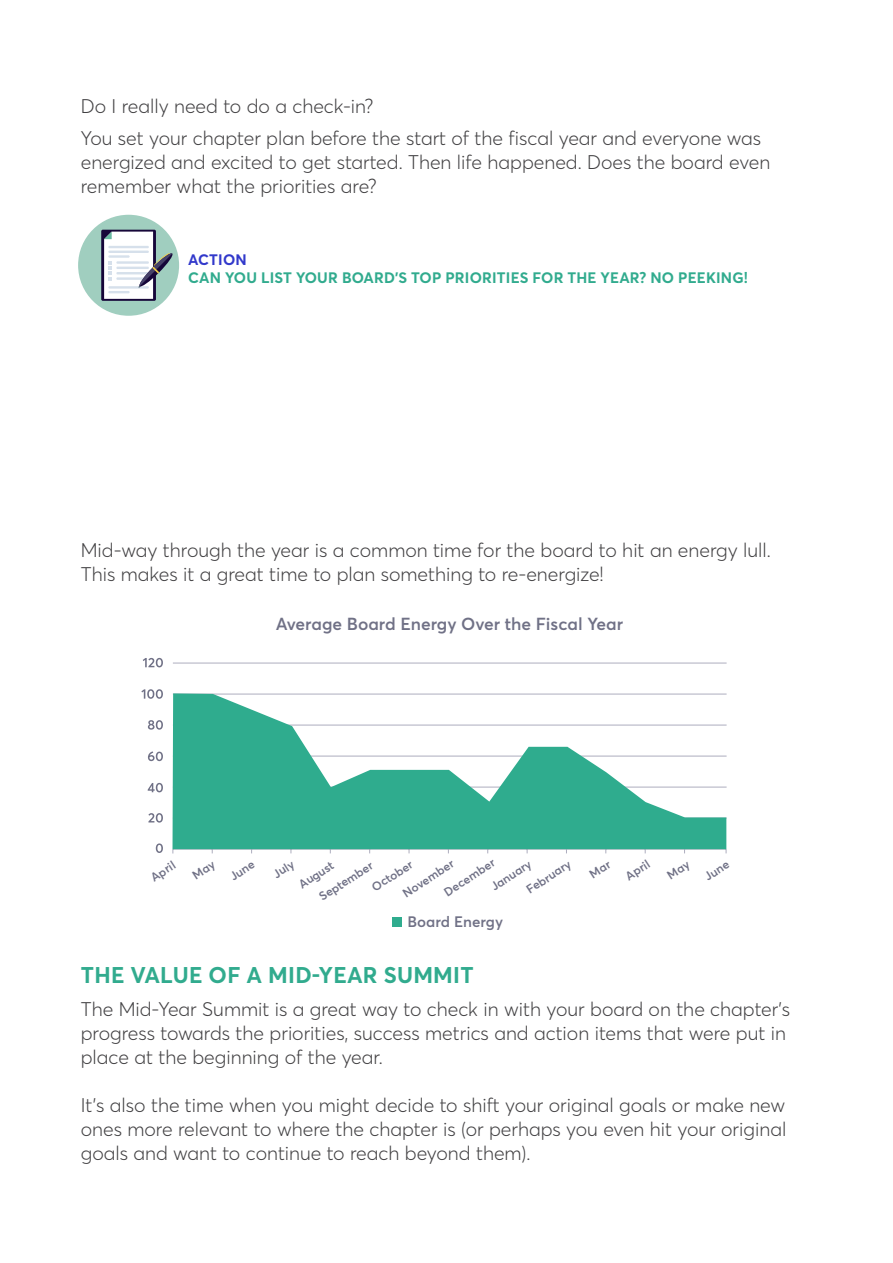
<style>
.page{position:relative;width:893px;height:1263px;background:#fff}
.page>*{position:absolute;margin:0;border:0;box-sizing:border-box;transform-origin:0 0}
.t1{font:700 22.5px "Averta PE";letter-spacing:.01em;color:#31ab8e}
.t2{font:300 19.5px/24px "Averta PE";color:#414042}
.t3{font:600 17.25px "Averta PE";color:#707186}
.t4{font:700 15px "Averta PE";letter-spacing:.01em;color:#31ab8e}
.t5{font:600 15px "Averta PE";color:#707186}
.t6{font:700 15px "Averta PE";letter-spacing:.01em;color:#3239cb}
.t7{font:600 12px "Averta PE";color:#707186}
</style>
<div class="page">
<hr style="left:892px;top:0;width:1px;height:1263px;background:#e9f2ee">
<svg style="left:156px;top:843px;width:7px;height:10px"></svg>
<svg style="left:148px;top:813px;width:15px;height:10px"></svg>
<svg style="left:148px;top:783px;width:15px;height:9px"></svg>
<svg style="left:148px;top:751px;width:15px;height:10px"></svg>
<svg style="left:148px;top:720px;width:15px;height:10px"></svg>
<svg style="left:141px;top:689px;width:22px;height:10px"></svg>
<svg style="left:143px;top:658px;width:20px;height:9px"></svg>
<hr style="left:173px;top:849px;width:553px;height:1px;background:#adadbe">
<hr style="left:173px;top:818px;width:554px;height:1px;background:#adadbe">
<hr style="left:173px;top:787px;width:554px;height:1px;background:#adadbe">
<hr style="left:173px;top:756px;width:554px;height:1px;background:#adadbe">
<hr style="left:173px;top:725px;width:554px;height:1px;background:#adadbe">
<hr style="left:173px;top:694px;width:554px;height:1px;background:#adadbe">
<hr style="left:173px;top:663px;width:554px;height:1px;background:#adadbe">
<svg style="left:172px;top:693px;width:554px;height:156px;fill:#2fac8e"></svg>
<div style="left:392px;top:917px;width:10px;height:10px;background:#2fac8e"></div>
<div style="left:78px;top:215px;width:101px;height:101px;background:#a0cebf;border-radius:50%"></div>
<div style="left:101px;top:230px;width:55px;height:71px;background:linear-gradient(to bottom,#160639,#160639);border-radius:2px"></div>
<svg style="left:104px;top:232px;width:70px;height:67px"></svg>
<p class="t2" style="left:81px;top:89px;width:682px;line-height:32.5px">Do I really need to do a check-in?<br>You set your chapter plan before the start of the fiscal year and everyone was</p>
<p class="t2" style="left:81px;top:150px;width:691px">energized and excited to get started. Then life happened. Does the board even remember what the priorities are?</p>
<p class="t6" style="left:188px;top:249px;width:60px">ACTION</p>
<p class="t4" style="left:188px;top:267px;width:561px">CAN YOU LIST YOUR BOARD’S TOP PRIORITIES FOR THE YEAR? NO PEEKING!</p>
<p class="t2" style="left:81px;top:537px;width:691px">Mid-way through the year is a common time for the board to hit an energy lull.<br>This makes it a great time to plan something to re-energize!</p>
<p class="t3" style="left:276px;top:611px;width:349px">Average Board Energy Over the Fiscal Year</p>
<p class="t7" style="left:523px;top:883px;width:52px;rotate:-33deg">February</p>
<p class="t7" style="left:622px;top:870px;width:28px;rotate:-33deg">April</p>
<p class="t7" style="left:701px;top:870px;width:28px;rotate:-33deg">June</p>
<p class="t7" style="left:440px;top:886px;width:60px;rotate:-33deg">December</p>
<p class="t7" style="left:147px;top:871px;width:28px;rotate:-33deg">April</p>
<p class="t7" style="left:226px;top:870px;width:28px;rotate:-33deg">June</p>
<p class="t7" style="left:270px;top:868px;width:24px;rotate:-33deg">July</p>
<p class="t7" style="left:295px;top:878px;width:41px;rotate:-33deg">August</p>
<p class="t7" style="left:399px;top:887px;width:60px;rotate:-33deg">November</p>
<p class="t7" style="left:368px;top:881px;width:48px;rotate:-33deg">October</p>
<p class="t7" style="left:487px;top:881px;width:47px;rotate:-33deg">January</p>
<p class="t7" style="left:316px;top:890px;width:63px;rotate:-33deg">September</p>
<p class="t5" style="left:408px;top:911px;width:97px">Board Energy</p>
<p class="t1" style="left:81px;top:959px;width:394px">THE VALUE OF A MID-YEAR SUMMIT</p>
<p class="t2" style="left:81px;top:996px;width:711px">The Mid-Year Summit is a great way to check in with your board on the chapter’s progress towards the priorities, success metrics and action items that were put in place at the beginning of the year.</p>
<p class="t2" style="left:81px;top:1092px;width:707px;text-align:justify">It’s also the time when you might decide to shift your original goals or make new ones more relevant to where the chapter is (or perhaps you even hit your original goals and want to continue to reach beyond them).</p>
</div>
